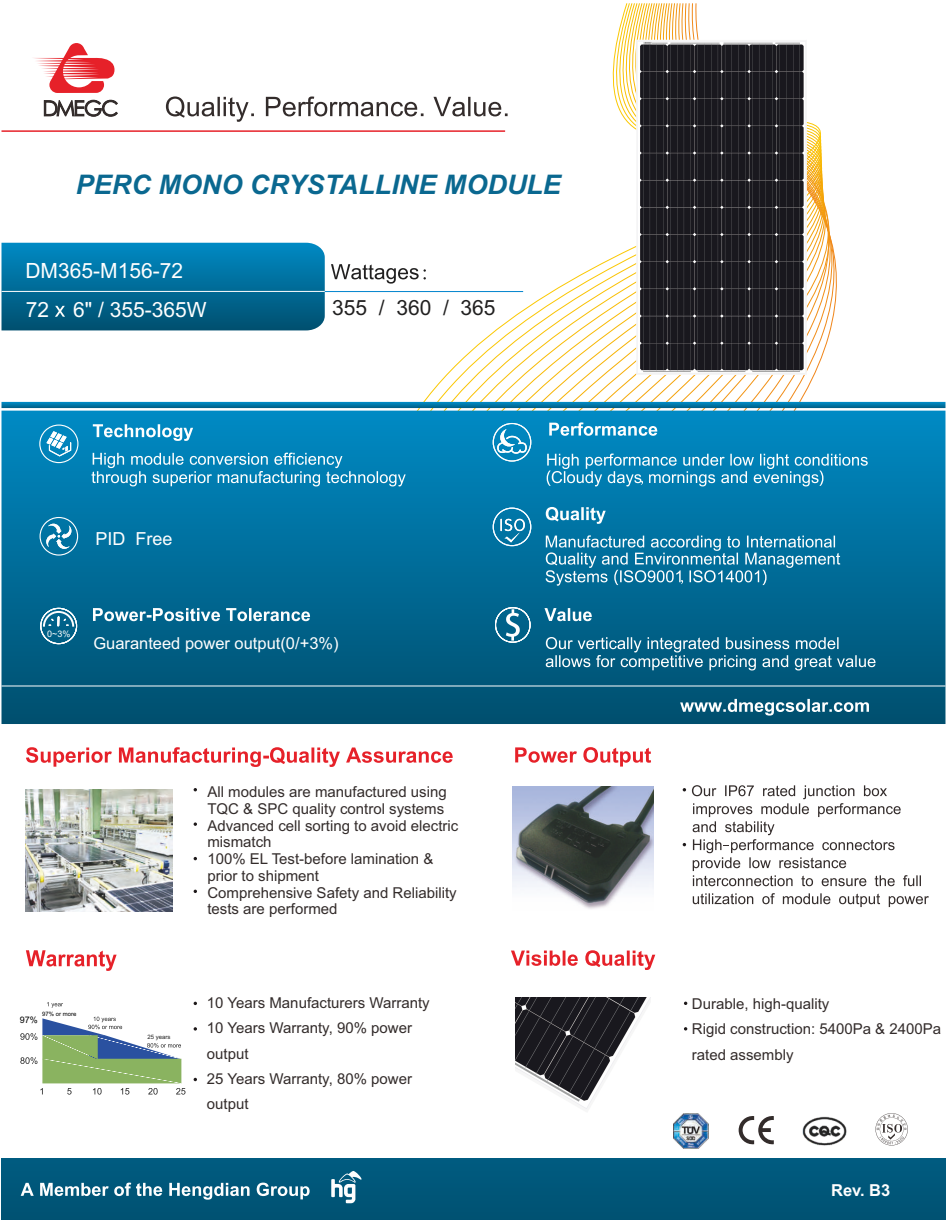
<style>
.page{position:relative;width:947px;height:1221px;background:#fff}
.page>*{position:absolute;margin:0;border:0;box-sizing:border-box;transform-origin:0 0}
.t1{font:italic 700 27px "Arial";color:#0a6890}
.t2{font:21px "Arial";color:#fefefe}
.t3{font:21px "Arial";color:#212020}
.t4{font:18px "Arial";color:#fefefe}
.t5{font:16.5px "Arial";color:#fefefe}
.t6{font:700 16.5px "Arial";color:#fefefe}
.t7{font:15px/16.8px "Arial";color:#332c2b}
.t8{font:9px "Arial";color:#fefefe}
.t9{font:9px "Arial";color:#000}
.t10{font:6px "Arial";color:#000}
.t11{font:6px "Arial";color:#222}
</style>
<div class="page">
<img style="left:512px;top:786px;width:142px;height:123px">
<svg style="left:394px;top:292px;width:486px;height:119px"></svg>
<svg style="left:497px;top:3px;width:358px;height:408px"></svg>
<div style="left:2px;top:1158px;width:943px;height:61px;background:#005779"></div>
<img style="left:25px;top:789px;width:147px;height:122px">
<div style="left:2px;top:411px;width:943px;height:313px;background:linear-gradient(to bottom,#0089c4,#03506f)"></div>
<hr style="left:2px;top:686px;width:943px;height:1px;background:#fefefe">
<svg style="left:39px;top:425px;width:39px;height:38px"></svg>
<svg style="left:40px;top:608px;width:37px;height:36px"></svg>
<svg style="left:493px;top:423px;width:38px;height:39px"></svg>
<svg style="left:493px;top:508px;width:38px;height:38px"></svg>
<svg style="left:495px;top:607px;width:36px;height:36px"></svg>
<svg style="left:93px;top:424px;width:100px;height:17px"></svg>
<svg style="left:91px;top:453px;width:315px;height:33px;background:#2f96c1"></svg>
<svg style="left:547px;top:454px;width:321px;height:32px;background:#3298c2"></svg>
<svg style="left:546px;top:535px;width:294px;height:51px;background:#338aae"></svg>
<svg style="left:546px;top:637px;width:329px;height:33px;background:#327c99"></svg>
<svg style="left:34px;top:43px;width:80px;height:50px"></svg>
<svg style="left:44px;top:100px;width:74px;height:17px"></svg>
<hr style="left:2px;top:130px;width:503px;height:2px;background:#e62129">
<svg style="left:331px;top:1171px;width:31px;height:32px"></svg>
<hr style="left:20px;top:291px;width:503px;height:1px;background:#0084cd">
<svg style="left:331px;top:264px;width:95px;height:20px"></svg>
<svg style="left:2px;top:243px;width:323px;height:87px;background:#016d9a"></svg>
<hr style="left:2px;top:291px;width:323px;height:1px;background:#fefefe">
<svg style="left:93px;top:608px;width:217px;height:13px"></svg>
<svg style="left:546px;top:507px;width:60px;height:17px"></svg>
<svg style="left:544px;top:608px;width:48px;height:13px"></svg>
<svg style="left:511px;top:950px;width:144px;height:20px"></svg>
<svg style="left:21px;top:1183px;width:289px;height:17px"></svg>
<svg style="left:26px;top:747px;width:427px;height:20px"></svg>
<svg style="left:2px;top:402px;width:943px;height:6px;background:#0075a7"></svg>
<svg style="left:166px;top:96px;width:342px;height:26px"></svg>
<svg style="left:547px;top:422px;width:110px;height:16px"></svg>
<svg style="left:739px;top:1116px;width:35px;height:29px"></svg>
<img style="left:673px;top:1113px;width:35px;height:35px">
<img style="left:802px;top:1116px;width:45px;height:30px">
<svg style="left:875px;top:1113px;width:33px;height:32px"></svg>
<svg style="left:680px;top:699px;width:189px;height:17px"></svg>
<svg style="left:26px;top:950px;width:91px;height:21px"></svg>
<svg style="left:47px;top:1002px;width:16px;height:6px"></svg>
<svg style="left:20px;top:1017px;width:165px;height:78px"></svg>
<svg style="left:515px;top:747px;width:136px;height:20px"></svg>
<svg style="left:693px;top:893px;width:236px;height:14px"></svg>
<svg style="left:692px;top:785px;width:229px;height:101px"></svg>
<svg style="left:194px;top:822px;width:3px;height:4px"></svg>
<svg style="left:194px;top:1027px;width:3px;height:4px"></svg>
<svg style="left:40px;top:517px;width:38px;height:39px"></svg>
<img style="left:636px;top:39px;width:170px;height:335px">
<img style="left:515px;top:998px;width:136px;height:111px">
<p class="t1" style="left:76px;top:175px;width:487px">PERC MONO CRYSTALLINE MODULE</p>
<p class="t2" style="left:25px;top:262px;width:159px">DM365-M156-72</p>
<p class="t2" style="left:26px;top:302px;width:25px">72</p>
<p class="t2" style="left:73px;top:302px;width:135px">6" / 355-365W</p>
<p class="t3" style="left:332px;top:300px;width:165px">355 / 360 / 365</p>
<p class="t4" style="left:95px;top:531px;width:79px">PID Free</p>
<p class="t8" style="left:47px;top:631px;width:25px">0~3%</p>
<p class="t5" style="left:93px;top:637px;width:247px">Guaranteed power output(0/+3%)</p>
<p class="t10" style="left:42px;top:1011px;width:36px">97% or more</p>
<p class="t9" style="left:20px;top:1017px;width:20px">97%</p>
<p class="t11" style="left:147px;top:1035px;width:25px">25 years</p>
<p class="t7" style="left:207px;top:785px;width:252px">All modules are manufactured using<br>TQC &amp; SPC quality control systems<br>Advanced cell sorting to avoid electric mismatch<br>100% EL Test-before lamination &amp; prior to shipment<br>Comprehensive Safety and Reliability tests are performed</p>
<p class="t7" style="left:207px;top:992px;width:224px;line-height:25.2px">10 Years Manufacturers Warranty<br>10 Years Warranty, 90% power output<br>25 Years Warranty, 80% power output</p>
<p class="t7" style="left:692px;top:992px;width:251px;line-height:25.8px">Durable, high-quality<br>Rigid construction: 5400Pa &amp; 2400Pa rated assembly</p>
<p class="t6" style="left:831px;top:1184px;width:61px">Rev. B3</p>
</div>
